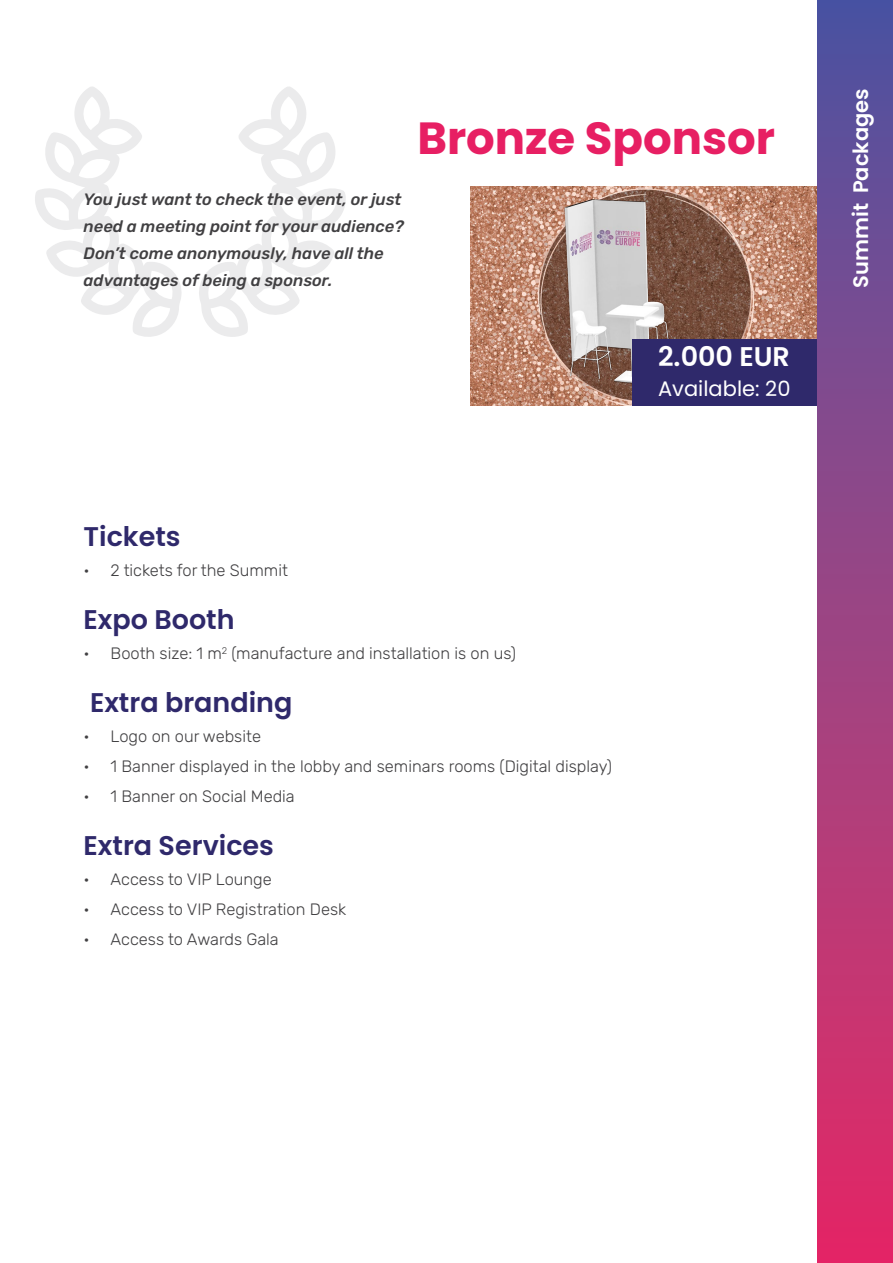
<style>
.page{position:relative;width:893px;height:1263px;background:#fff}
.page>*{position:absolute;margin:0;border:0;box-sizing:border-box;transform-origin:0 0}
.t1{font:700 45px "Poppins";color:#e71f63}
.t2{font:600 27px "Poppins";color:#2f296b}
.t3{font:600 27px "Poppins";color:#fff}
.t4{font:600 21px "Poppins";color:#fff}
.t5{font:21px "Poppins";color:#fff}
.t6{font:300 16.5px "Rubik";color:#414042}
.t7{font:italic 500 16.5px/27px "Rubik";color:#414042}
</style>
<div class="page">
<svg style="left:35px;top:87px;width:147px;height:250px"></svg>
<svg style="left:199px;top:87px;width:147px;height:250px"></svg>
<img style="left:471px;top:186px;width:346px;height:219px">
<img style="left:470px;top:192px;width:296px;height:206px">
<div style="left:633px;top:339px;width:186px;height:66px;background:#2f296b"></div>
<div style="left:817px;top:0;width:76px;height:1263px;background:linear-gradient(to bottom,#4f57a1,#e72c65)"></div>
<p class="t7" style="left:84px;top:187px;width:322px">You just want to check the event, or just need a meeting point for your audience?<br>Don’t come anonymously, have all the advantages of being a sponsor.</p>
<h1 class="t1" style="left:417px;top:112px;width:359px">Bronze Sponsor</h1>
<h2 class="t3" style="left:658px;top:341px;width:133px">2.000 EUR</h2>
<p class="t5" style="left:658px;top:376px;width:134px">Available: 20</p>
<h2 class="t2" style="left:84px;top:521px;width:98px">Tickets</h2>
<p class="t6" style="left:84px;top:559px;width:206px">• 2 tickets for the Summit</p>
<h2 class="t2" style="left:84px;top:604px;width:153px">Expo Booth</h2>
<p class="t6" style="left:84px;top:641px;width:434px">• Booth size: 1 m<sup>2</sup> (manufacture and installation is on us)</p>
<h2 class="t2" style="left:90px;top:687px;width:204px">Extra branding</h2>
<p class="t6" style="left:84px;top:724px;width:179px">• Logo on our website</p>
<p class="t6" style="left:84px;top:754px;width:530px">• 1 Banner displayed in the lobby and seminars rooms (Digital display)</p>
<p class="t6" style="left:84px;top:784px;width:213px">• 1 Banner on Social Media</p>
<h2 class="t2" style="left:84px;top:830px;width:192px">Extra Services</h2>
<p class="t6" style="left:84px;top:867px;width:190px">• Access to VIP Lounge</p>
<p class="t6" style="left:84px;top:897px;width:264px">• Access to VIP Registration Desk</p>
<p class="t6" style="left:84px;top:927px;width:197px">• Access to Awards Gala</p>
<p class="t4" style="left:849px;top:288px;width:201px;rotate:-90deg">Summit Packages</p>
</div>
